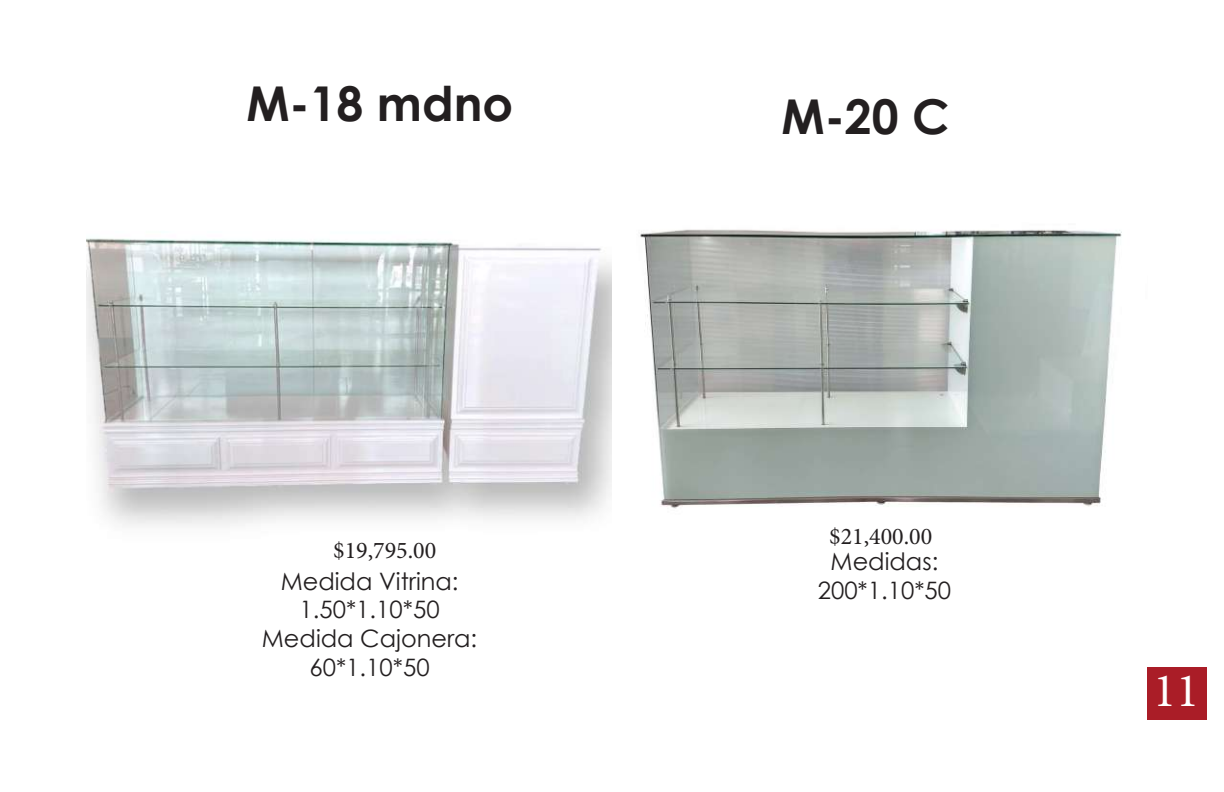
<style>
.page{position:relative;width:1224px;height:792px;background:#fff}
.page>*{position:absolute;margin:0;border:0;box-sizing:border-box;transform-origin:0 0}
.t1{font:700 48px "Century Gothic";color:#231f20}
.t2{font:48px "Minion Pro";color:#fff}
.t3{font:24px/28.8px "Century Gothic";color:#231f20;text-align:center}
.t4{font:24px "Minion Pro";color:#231f20}
</style>
<div class="page">
<div style="left:1147px;top:667px;width:59px;height:53px;background:#aa1d27"></div>
<img style="left:87px;top:238px;width:525px;height:288px">
<img style="left:640px;top:229px;width:482px;height:280px">
<h1 class="t1" style="left:246px;top:67px;width:268px">M-18 mdno</h1>
<p class="t4" style="left:333px;top:534px;width:105px">$19,795.00</p>
<p class="t3" style="left:262px;top:566px;width:217px">Medida Vitrina:<br>1.50*1.10*50<br>Medida Cajonera:<br>60*1.10*50</p>
<h1 class="t1" style="left:782px;top:80px;width:169px">M-20 C</h1>
<p class="t4" style="left:829px;top:521px;width:105px">$21,400.00</p>
<p class="t3" style="left:818px;top:546px;width:135px">Medidas:<br>200*1.10*50</p>
<h1 class="t2" style="left:1153px;top:658px;width:48px">11</h1>
</div>
